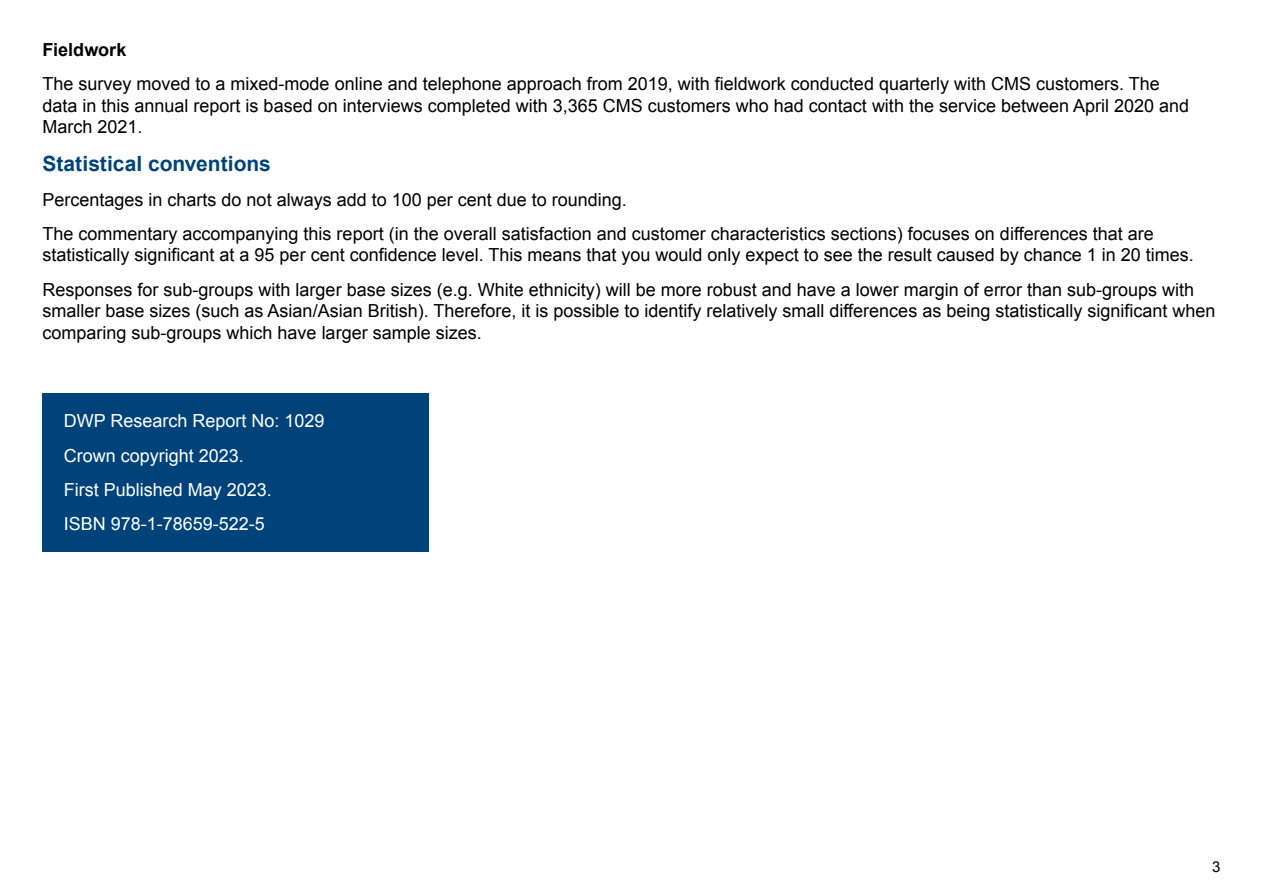
<style>
.page{position:relative;width:1263px;height:893px;background:#fff}
.page>*{position:absolute;margin:0;border:0;box-sizing:border-box;transform-origin:0 0}
.Heading_2{font:700 21px "Arial";color:#00437b}
.Body_Text{font:18px/21.6px "Arial";color:#000}
.Body_Text-2{font:18px "Arial";color:#fff}
.Heading_3{font:700 18px "Arial";color:#000}
.t1{font:15px "Arial";color:#000}
</style>
<div class="page">
<div style="left:43px;top:393px;width:386px;height:159px;background:#00437b"></div>
<h4 class="Heading_3" style="left:43px;top:37px;width:85px">Fieldwork</h4>
<p class="Body_Text" style="left:43px;top:73px;width:1148px">The survey moved to a mixed-mode online and telephone approach from 2019, with fieldwork conducted quarterly with CMS customers. The data in this annual report is based on interviews completed with 3,365 CMS customers who had contact with the service between April 2020 and<br>March 2021.</p>
<h3 class="Heading_2" style="left:43px;top:150px;width:230px">Statistical conventions</h3>
<p class="Body_Text" style="left:43px;top:189px;width:586px">Percentages in charts do not always add to 100 per cent due to rounding.</p>
<p class="Body_Text" style="left:43px;top:223px;width:1153px">The commentary accompanying this report (in the overall satisfaction and customer characteristics sections) focuses on differences that are statistically significant at a 95 per cent confidence level. This means that you would only expect to see the result caused by chance 1 in 20 times.</p>
<p class="Body_Text" style="left:43px;top:279px;width:1174px">Responses for sub-groups with larger base sizes (e.g. White ethnicity) will be more robust and have a lower margin of error than sub-groups with smaller base sizes (such as Asian/Asian British). Therefore, it is possible to identify relatively small differences as being statistically significant when comparing sub-groups which have larger sample sizes.</p>
<p class="Body_Text-2" style="left:64px;top:409px;width:262px">DWP Research Report No: 1029</p>
<p class="Body_Text-2" style="left:64px;top:444px;width:182px">Crown copyright 2023.</p>
<p class="Body_Text-2" style="left:64px;top:478px;width:210px">First Published May 2023.</p>
<p class="Body_Text-2" style="left:64px;top:512px;width:203px">ISBN 978-1-78659-522-5</p>
<p class="t1" style="left:1212px;top:856px;width:10px">3</p>
</div>
